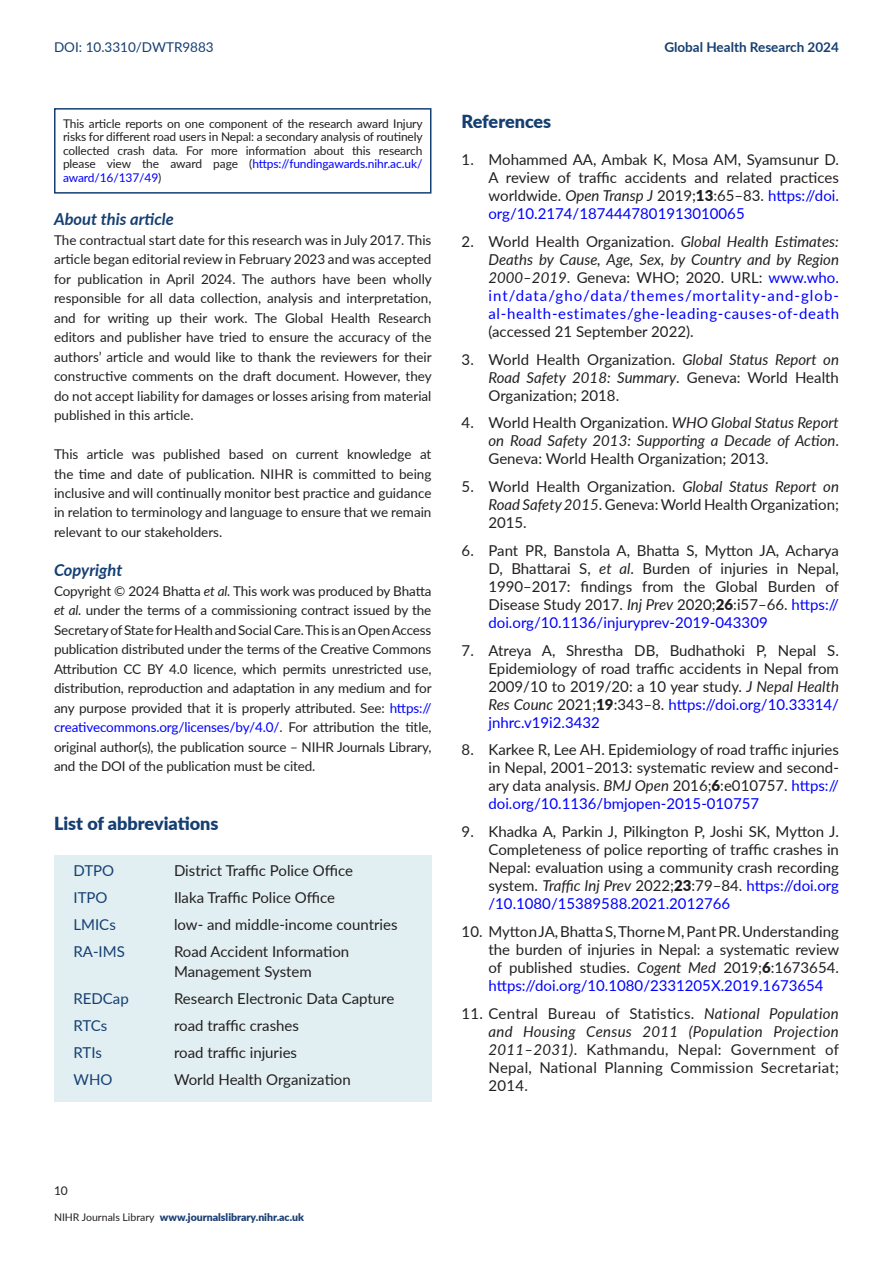
<style>
.page{position:relative;width:893px;height:1263px;background:#fff}
.page>*{position:absolute;margin:0;border:0;box-sizing:border-box;transform-origin:0 0}
.t1{font:900 18px "Lato";color:#153f72}
.t2{font:italic 700 16.5px "Lato";color:#153f72}
.t3{font:15px/18px "Lato";color:#231f20;text-align:justify}
.t4{font:15px/18px "Lato";letter-spacing:.045em;color:#00f;text-align:justify}
.t5{font:15px "Lato";color:#153f72}
.t6{font:13.5px/19.5px "Lato";color:#231f20;text-align:justify}
.t7{font:700 13.5px "Lato";color:#153f72}
.t8{font:13.5px "Lato";color:#153f72}
.t9{font:12px/13.5px "Lato";letter-spacing:-.01em;color:#231f20;text-align:justify}
.t10{font:900 10.5px "Lato";color:#193e72}
.s1{color:#00f}
.s2{font-style:italic}
.s3{font-weight:900}
.s4{color:#231f20}
.s5{font-style:italic;color:#231f20}
.s6{font-weight:400;color:#231f20}
</style>
<div class="page">
<div style="left:54px;top:108px;width:377px;height:86px;border:2px solid #153f72"></div>
<div style="left:54px;top:855px;width:377px;height:33px;background:#e1eff2"></div>
<div style="left:54px;top:882px;width:377px;height:33px;background:#e1eff2"></div>
<div style="left:54px;top:909px;width:377px;height:33px;background:#e1eff2"></div>
<div style="left:54px;top:936px;width:377px;height:52px;background:#e1eff2"></div>
<div style="left:54px;top:982px;width:377px;height:33px;background:#e1eff2"></div>
<div style="left:54px;top:1009px;width:377px;height:33px;background:#e1eff2"></div>
<div style="left:54px;top:1036px;width:377px;height:33px;background:#e1eff2"></div>
<div style="left:54px;top:1063px;width:377px;height:38px;background:#e1eff2"></div>
<p class="t8" style="left:54px;top:37px;width:161px">DOI: 10.3310/DWTR9883</p>
<p class="t7" style="left:664px;top:37px;width:176px">Global Health Research 2024</p>
<p class="t9" style="left:63px;top:116px;width:361px">This article reports on one component of the research award Injury risks for different road users in Nepal: a secondary analysis of routinely collected crash data. For more information about this research please view the award page (<span class="s1">https://fundingawards.nihr.ac.uk/ award/16/137/49</span>)</p>
<p class="t2" style="left:54px;top:207px;width:121px">About this article</p>
<p class="t6" style="left:54px;top:229px;width:379px">The contractual start date for this research was in July 2017. This article began editorial review in February 2023 and was accepted for publication in April 2024. The authors have been wholly responsible for all data collection, analysis and interpretation, and for writing up their work. The Global Health Research editors and publisher have tried to ensure the accuracy of the authors’ article and would like to thank the reviewers for their constructive comments on the draft document. However, they do not accept liability for damages or losses arising from material published in this article.</p>
<p class="t6" style="left:54px;top:444px;width:379px">This article was published based on current knowledge at the time and date of publication. NIHR is committed to being inclusive and will continually monitor best practice and guidance in relation to terminology and language to ensure that we remain relevant to our stakeholders.</p>
<p class="t2" style="left:54px;top:558px;width:70px">Copyright</p>
<p class="t6" style="left:54px;top:580px;width:379px">Copyright © 2024 Bhatta <span class="s2">et al.</span> This work was produced by Bhatta <span class="s2">et al.</span> under the terms of a commissioning contract issued by the Secretary of State for Health and Social Care. This is an Open Access publication distributed under the terms of the Creative Commons Attribution CC BY 4.0 licence, which permits unrestricted use, distribution, reproduction and adaptation in any medium and for any purpose provided that it is properly attributed. See: <span class="s1">https:// creativecommons.org/licenses/by/4.0/</span>. For attribution the title, original author(s), the publication source – NIHR Journals Library, and the DOI of the publication must be cited.</p>
<p class="t1" style="left:54px;top:809px;width:166px">List of abbreviations</p>
<p class="t5" style="left:74px;top:860px;width:42px">DTPO</p>
<p class="t3" style="left:174px;top:861px;width:181px">District Traffic Police Office</p>
<p class="t5" style="left:74px;top:887px;width:36px">ITPO</p>
<p class="t3" style="left:174px;top:888px;width:163px">Ilaka Traffic Police Office</p>
<p class="t5" style="left:74px;top:914px;width:44px">LMICs</p>
<p class="t3" style="left:174px;top:915px;width:225px">low- and middle-income countries</p>
<p class="t5" style="left:74px;top:941px;width:53px">RA-IMS</p>
<p class="t3" style="left:174px;top:941px;width:177px;line-height:19.5px">Road Accident Information<br>Management System</p>
<p class="t5" style="left:74px;top:987px;width:57px">REDCap</p>
<p class="t3" style="left:174px;top:988px;width:222px">Research Electronic Data Capture</p>
<p class="t5" style="left:74px;top:1014px;width:35px">RTCs</p>
<p class="t3" style="left:174px;top:1015px;width:126px">road traffic crashes</p>
<p class="t5" style="left:74px;top:1041px;width:30px">RTIs</p>
<p class="t3" style="left:174px;top:1042px;width:125px">road traffic injuries</p>
<p class="t5" style="left:74px;top:1068px;width:40px">WHO</p>
<p class="t3" style="left:174px;top:1069px;width:178px">World Health Organization</p>
<p class="t1" style="left:461px;top:107px;width:91px">References</p>
<p class="t3" style="left:488px;top:150px;width:352px;text-indent:-27px">1. Mohammed AA, Ambak K, Mosa AM, Syamsunur D.<br>A review of traffic accidents and related practices worldwide. <span class="s2">Open Transp J</span> 2019;<span class="s3">13</span>:65–83. <span class="s1">https://doi. org/10.2174/1874447801913010065</span></p>
<p class="t4" style="left:488px;top:232px;width:352px;text-indent:-27px"><span class="s4">2. World Health Organization.</span> <span class="s5">Global Health Estimates:<br>Deaths by Cause, Age, Sex, by Country and by Region 2000–2019</span><span class="s4">. Geneva: WHO; 2020. URL:</span> www.who. int/data/gho/data/themes/mortality-and-glob&shy;al-health-estimates/ghe-leading-causes-of-death</p>
<p class="t3" style="left:488px;top:322px;width:207px">(accessed 21 September 2022).</p>
<p class="t3" style="left:488px;top:349px;width:352px;text-indent:-27px">3. World Health Organization. <span class="s2">Global Status Report on Road Safety 2018: Summary</span>. Geneva: World Health Organization; 2018.</p>
<p class="t3" style="left:488px;top:413px;width:352px;text-indent:-27px">4. World Health Organization. <span class="s2">WHO Global Status Report on Road Safety 2013: Supporting a Decade of Action</span>.<br>Geneva: World Health Organization; 2013.</p>
<p class="t3" style="left:488px;top:477px;width:352px;text-indent:-27px">5. World Health Organization. <span class="s2">Global Status Report on Road Safety 2015</span>. Geneva: World Health Organization; 2015.</p>
<p class="t3" style="left:488px;top:541px;width:352px;text-indent:-27px">6. Pant PR, Banstola A, Bhatta S, Mytton JA, Acharya D, Bhattarai S, <span class="s2">et al</span>. Burden of injuries in Nepal, 1990–2017: findings from the Global Burden of Disease Study 2017. <span class="s2">Inj Prev</span> 2020;<span class="s3">26</span>:i57–66. <span class="s1">https:// doi.org/10.1136/injuryprev-2019-043309</span></p>
<p class="t3" style="left:488px;top:640px;width:352px;text-indent:-27px">7. Atreya A, Shrestha DB, Budhathoki P, Nepal S.<br>Epidemiology of road traffic accidents in Nepal from 2009/10 to 2019/20: a 10 year study. <span class="s2">J Nepal Health Res Counc</span> 2021;<span class="s3">19</span>:343–8. <span class="s1">https://doi.org/10.33314/ jnhrc.v19i2.3432</span></p>
<p class="t3" style="left:488px;top:740px;width:352px;text-indent:-27px">8. Karkee R, Lee AH. Epidemiology of road traffic injuries in Nepal, 2001–2013: systematic review and second&shy;ary data analysis. <span class="s2">BMJ Open</span> 2016;<span class="s3">6</span>:e010757. <span class="s1">https:// doi.org/10.1136/bmjopen-2015-010757</span></p>
<p class="t3" style="left:488px;top:822px;width:352px;text-indent:-27px">9. Khadka A, Parkin J, Pilkington P, Joshi SK, Mytton J.<br>Completeness of police reporting of traffic crashes in Nepal: evaluation using a community crash recording system. <span class="s2">Traffic Inj Prev</span> 2022;<span class="s3">23</span>:79–84. <span class="s1">https://doi.org /10.1080/15389588.2021.2012766</span></p>
<p class="t3" style="left:488px;top:922px;width:352px;text-indent:-27px">10. Mytton JA, Bhatta S, Thorne M, Pant PR. Understanding the burden of injuries in Nepal: a systematic review of published studies. <span class="s2">Cogent Med</span> 2019;<span class="s3">6</span>:1673654. <span class="s1">https://doi.org/10.1080/2331205X.2019.1673654</span></p>
<p class="t3" style="left:488px;top:1003px;width:352px;text-indent:-27px">11. Central Bureau of Statistics. <span class="s2">National Population and Housing Census 2011 (Population Projection 2011–2031)</span>. Kathmandu, Nepal: Government of Nepal, National Planning Commission Secretariat; 2014.</p>
<p class="t9" style="left:54px;top:1184px;width:15px">10</p>
<p class="t10" style="left:54px;top:1209px;width:252px"><span class="s6">NIHR Journals Library</span> www.journalslibrary.nihr.ac.uk</p>
</div>
